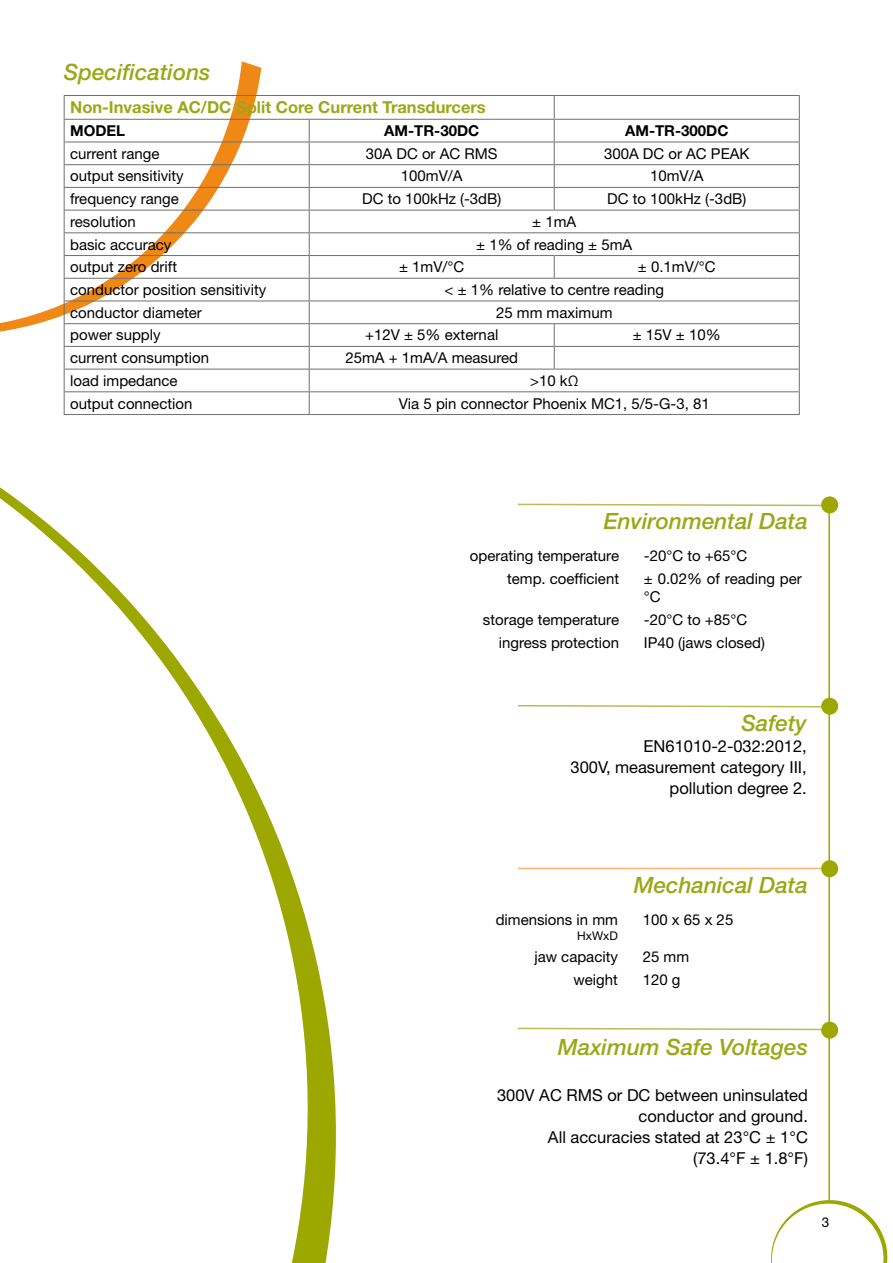
<style>
.page{position:relative;width:893px;height:1263px;background:#fff}
.page>*{position:absolute;margin:0;border:0;box-sizing:border-box;transform-origin:0 0}
.t1{font:italic 500 22.5px "Helvetica Neue LT Std";color:#9ba816}
.t2{font:16.5px/21px "Helvetica Neue LT Std";color:#000;text-align:right}
.t3{font:700 16.5px "Helvetica Neue LT Std";color:#9ba816}
.t4{font:15px/18px "Helvetica Neue LT Std";color:#000}
.t5{font:700 15px "Helvetica Neue LT Std";color:#000}
.t6{font:13.5px "Helvetica Neue LT Std";color:#000}
.t7{font:12px "Helvetica Neue LT Std";color:#000}
</style>
<div class="page">
<svg style="left:0;top:336px;width:343px;height:927px"></svg>
<svg style="left:0;top:61px;width:261px;height:274px"></svg>
<hr style="left:64px;top:95px;width:245px;height:1px;background:#706f6f">
<hr style="left:309px;top:95px;width:245px;height:1px;background:#706f6f">
<hr style="left:554px;top:95px;width:246px;height:1px;background:#706f6f">
<hr style="left:64px;top:119px;width:245px;height:1px;background:#706f6f">
<hr style="left:309px;top:119px;width:245px;height:1px;background:#706f6f">
<hr style="left:554px;top:119px;width:246px;height:1px;background:#706f6f">
<hr style="left:64px;top:142px;width:245px;height:1px;background:#706f6f">
<hr style="left:309px;top:142px;width:245px;height:1px;background:#706f6f">
<hr style="left:554px;top:142px;width:246px;height:1px;background:#706f6f">
<hr style="left:64px;top:164px;width:245px;height:1px;background:#706f6f">
<hr style="left:309px;top:164px;width:245px;height:1px;background:#706f6f">
<hr style="left:554px;top:164px;width:246px;height:1px;background:#706f6f">
<hr style="left:64px;top:187px;width:245px;height:1px;background:#706f6f">
<hr style="left:309px;top:187px;width:245px;height:1px;background:#706f6f">
<hr style="left:554px;top:187px;width:246px;height:1px;background:#706f6f">
<svg style="left:554px;top:96px;width:1px;height:114px"></svg>
<hr style="left:64px;top:210px;width:245px;height:1px;background:#706f6f">
<hr style="left:309px;top:210px;width:245px;height:1px;background:#706f6f">
<hr style="left:554px;top:210px;width:246px;height:1px;background:#706f6f">
<hr style="left:64px;top:232px;width:245px;height:1px;background:#706f6f">
<hr style="left:309px;top:232px;width:245px;height:1px;background:#706f6f">
<hr style="left:554px;top:232px;width:246px;height:1px;background:#706f6f">
<hr style="left:64px;top:255px;width:245px;height:1px;background:#706f6f">
<hr style="left:309px;top:255px;width:245px;height:1px;background:#706f6f">
<hr style="left:554px;top:255px;width:246px;height:1px;background:#706f6f">
<svg style="left:554px;top:256px;width:1px;height:22px"></svg>
<hr style="left:64px;top:278px;width:245px;height:1px;background:#706f6f">
<hr style="left:309px;top:278px;width:245px;height:1px;background:#706f6f">
<hr style="left:554px;top:278px;width:246px;height:1px;background:#706f6f">
<hr style="left:64px;top:301px;width:245px;height:1px;background:#706f6f">
<hr style="left:309px;top:301px;width:245px;height:1px;background:#706f6f">
<hr style="left:554px;top:301px;width:246px;height:1px;background:#706f6f">
<hr style="left:64px;top:323px;width:245px;height:1px;background:#706f6f">
<hr style="left:309px;top:323px;width:245px;height:1px;background:#706f6f">
<hr style="left:554px;top:323px;width:246px;height:1px;background:#706f6f">
<hr style="left:64px;top:346px;width:245px;height:1px;background:#706f6f">
<hr style="left:309px;top:346px;width:245px;height:1px;background:#706f6f">
<hr style="left:554px;top:346px;width:246px;height:1px;background:#706f6f">
<svg style="left:554px;top:324px;width:1px;height:45px"></svg>
<hr style="left:64px;top:369px;width:245px;height:1px;background:#706f6f">
<hr style="left:309px;top:369px;width:245px;height:1px;background:#706f6f">
<hr style="left:554px;top:369px;width:246px;height:1px;background:#706f6f">
<hr style="left:64px;top:391px;width:245px;height:1px;background:#706f6f">
<svg style="left:64px;top:96px;width:1px;height:318px"></svg>
<hr style="left:309px;top:391px;width:245px;height:1px;background:#706f6f">
<svg style="left:309px;top:120px;width:1px;height:294px"></svg>
<hr style="left:554px;top:391px;width:246px;height:1px;background:#706f6f">
<svg style="left:799px;top:96px;width:1px;height:318px"></svg>
<hr style="left:64px;top:414px;width:245px;height:1px;background:#706f6f">
<hr style="left:309px;top:414px;width:245px;height:1px;background:#706f6f">
<hr style="left:554px;top:414px;width:246px;height:1px;background:#706f6f">
<svg style="left:517px;top:705px;width:304px;height:3px"></svg>
<div style="left:821px;top:698px;width:17px;height:17px;background:#9ca700;border-radius:50%"></div>
<hr style="left:518px;top:868px;width:312px;height:1px;background:#f8b56e">
<div style="left:821px;top:860px;width:17px;height:17px;background:#9ca700;border-radius:50%"></div>
<svg style="left:771px;top:1200px;width:117px;height:63px"></svg>
<svg style="left:517px;top:1027px;width:305px;height:4px"></svg>
<div style="left:821px;top:1022px;width:17px;height:17px;background:#9ca700;border-radius:50%"></div>
<hr style="left:828px;top:505px;width:2px;height:695px;background:#9ca700">
<svg style="left:517px;top:503px;width:304px;height:4px"></svg>
<div style="left:821px;top:496px;width:17px;height:17px;background:#9ca700;border-radius:50%"></div>
<h1 class="t1" style="left:64px;top:59px;width:148px">Specifications</h1>
<p class="t3" style="left:70px;top:97px;width:417px">Non-Invasive AC/DC Split Core Current Transdurcers</p>
<p class="t5" style="left:70px;top:121px;width:57px">MODEL</p>
<p class="t5" style="left:384px;top:121px;width:96px">AM-TR-30DC</p>
<p class="t5" style="left:625px;top:121px;width:105px">AM-TR-300DC</p>
<p class="t4" style="left:70px;top:144px;width:91px">current range</p>
<p class="t4" style="left:366px;top:144px;width:133px">30A DC or AC RMS</p>
<p class="t4" style="left:604px;top:144px;width:147px">300A DC or AC PEAK</p>
<p class="t4" style="left:70px;top:167px;width:115px">output sensitivity</p>
<p class="t4" style="left:401px;top:167px;width:63px">100mV/A</p>
<p class="t4" style="left:650px;top:167px;width:55px">10mV/A</p>
<p class="t4" style="left:70px;top:190px;width:110px">frequency range</p>
<p class="t4" style="left:362px;top:190px;width:141px">DC to 100kHz (-3dB)</p>
<p class="t4" style="left:607px;top:190px;width:141px">DC to 100kHz (-3dB)</p>
<p class="t4" style="left:70px;top:212px;width:67px">resolution</p>
<p class="t4" style="left:532px;top:212px;width:46px">± 1mA</p>
<p class="t4" style="left:70px;top:235px;width:103px">basic accuracy</p>
<p class="t4" style="left:476px;top:235px;width:158px">± 1% of reading ± 5mA</p>
<p class="t4" style="left:70px;top:258px;width:108px">output zero drift</p>
<p class="t4" style="left:399px;top:258px;width:67px">± 1mV/°C</p>
<p class="t4" style="left:638px;top:258px;width:79px">± 0.1mV/°C</p>
<p class="t4" style="left:70px;top:280px;width:198px">conductor position sensitivity</p>
<p class="t4" style="left:444px;top:280px;width:221px">&lt; ± 1% relative to centre reading</p>
<p class="t4" style="left:70px;top:303px;width:133px">conductor diameter</p>
<p class="t4" style="left:496px;top:303px;width:118px">25 mm maximum</p>
<p class="t4" style="left:70px;top:326px;width:92px">power supply</p>
<p class="t4" style="left:365px;top:326px;width:135px">+12V ± 5% external</p>
<p class="t4" style="left:633px;top:326px;width:90px">± 15V ± 10%</p>
<p class="t4" style="left:70px;top:349px;width:140px">current consumption</p>
<p class="t4" style="left:345px;top:349px;width:174px">25mA + 1mA/A measured</p>
<p class="t4" style="left:70px;top:371px;width:109px">load impedance</p>
<p class="t4" style="left:530px;top:371px;width:50px">&gt;10 kΩ</p>
<p class="t4" style="left:70px;top:394px;width:124px">output connection</p>
<p class="t4" style="left:399px;top:394px;width:312px">Via 5 pin connector Phoenix MC1, 5/5-G-3, 81</p>
<h1 class="t1" style="left:604px;top:508px;width:206px">Environmental Data</h1>
<p class="t4" style="left:470px;top:547px;width:151px">operating temperature</p>
<p class="t4" style="left:644px;top:547px;width:105px">-20°C to +65°C</p>
<p class="t4" style="left:507px;top:570px;width:113px">temp. coefficient</p>
<p class="t4" style="left:644px;top:570px;width:160px">± 0.02% of reading per °C</p>
<p class="t4" style="left:483px;top:610px;width:138px">storage temperature</p>
<p class="t4" style="left:644px;top:610px;width:105px">-20°C to +85°C</p>
<p class="t4" style="left:499px;top:633px;width:122px">ingress protection</p>
<p class="t4" style="left:644px;top:633px;width:123px">IP40 (jaws closed)</p>
<h1 class="t1" style="left:741px;top:709px;width:67px">Safety</h1>
<p class="t2" style="left:570px;top:736px;width:238px">EN61010-2-032:2012,<br>300V, measurement category III, pollution degree 2.</p>
<p class="t4" style="left:496px;top:911px;width:124px">dimensions in mm</p>
<p class="t7" style="left:577px;top:928px;width:42px">HxWxD</p>
<h1 class="t1" style="left:634px;top:872px;width:176px">Mechanical Data</h1>
<p class="t4" style="left:643px;top:911px;width:92px">100 x 65 x 25</p>
<p class="t4" style="left:534px;top:948px;width:85px">jaw capacity</p>
<p class="t4" style="left:643px;top:948px;width:48px">25 mm</p>
<p class="t4" style="left:573px;top:970px;width:46px">weight</p>
<p class="t4" style="left:643px;top:970px;width:39px">120 g</p>
<h1 class="t1" style="left:558px;top:1033px;width:252px">Maximum Safe Voltages</h1>
<p class="t2" style="left:497px;top:1084px;width:312px">300V AC RMS or DC between uninsulated conductor and ground.<br>All accuracies stated at 23°C ± 1°C (73.4°F ± 1.8°F)</p>
<p class="t6" style="left:822px;top:1214px;width:9px">3</p>
</div>
